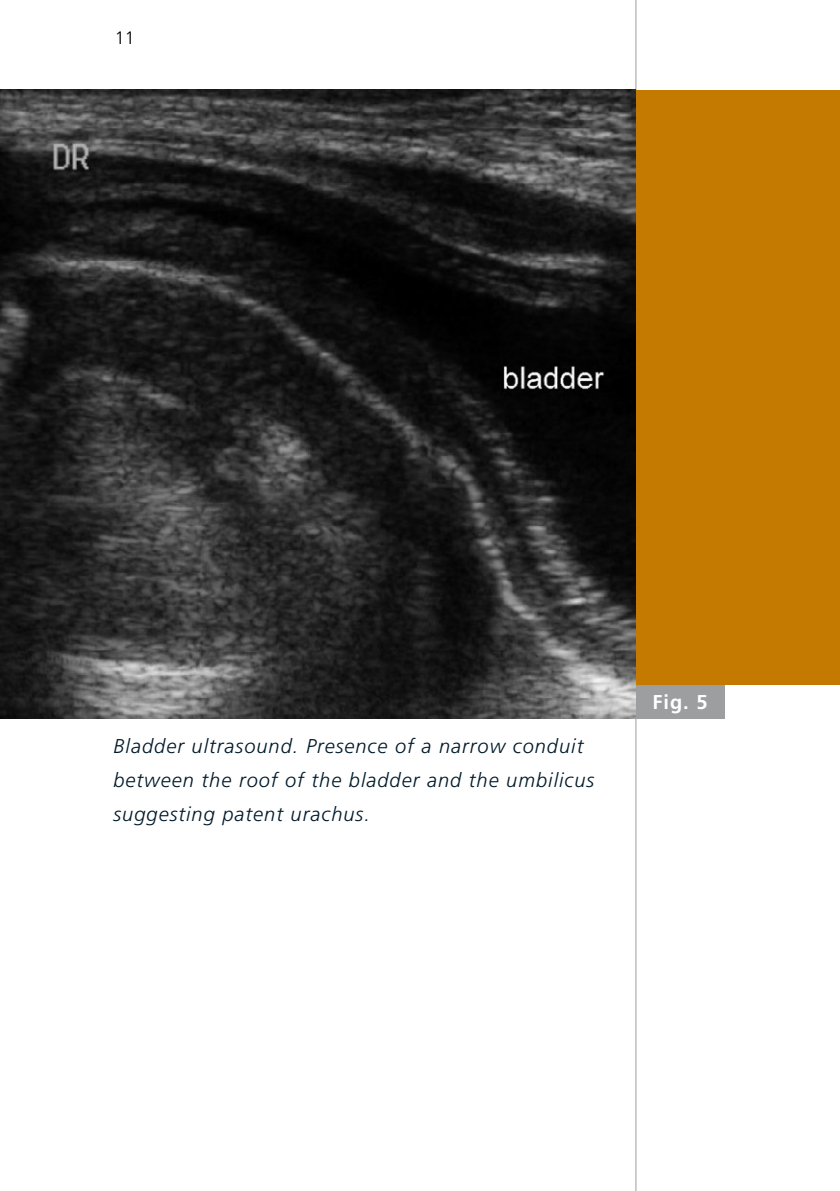
<style>
.page{position:relative;width:840px;height:1191px;background:#fff}
.page>*{position:absolute;margin:0;border:0;box-sizing:border-box;transform-origin:0 0}
.t1{font:italic 300 20px/34px "Frutiger LT Std";letter-spacing:.05em;color:#011a2a}
.t2{font:700 20px "Frutiger LT Std";color:#fff}
.t3{font:300 18px "Frutiger LT Std";color:#000}
</style>
<div class="page">
<hr style="left:635px;top:0;width:1px;height:1191px;background:#9c9e9f">
<div style="left:635px;top:684px;width:89px;height:34px;background:#9c9e9f"></div>
<div style="left:635px;top:90px;width:204px;height:594px;background:#c47900"></div>
<img style="left:0;top:90px;width:635px;height:628px">
<p class="t3" style="left:115px;top:28px;width:22px">11</p>
<p class="t1" style="left:113px;top:729px;width:482px">Bladder ultrasound. Presence of a narrow conduit between the roof of the bladder and the umbilicus suggesting patent urachus.</p>
<p class="t2" style="left:652px;top:691px;width:57px">Fig. 5</p>
</div>
